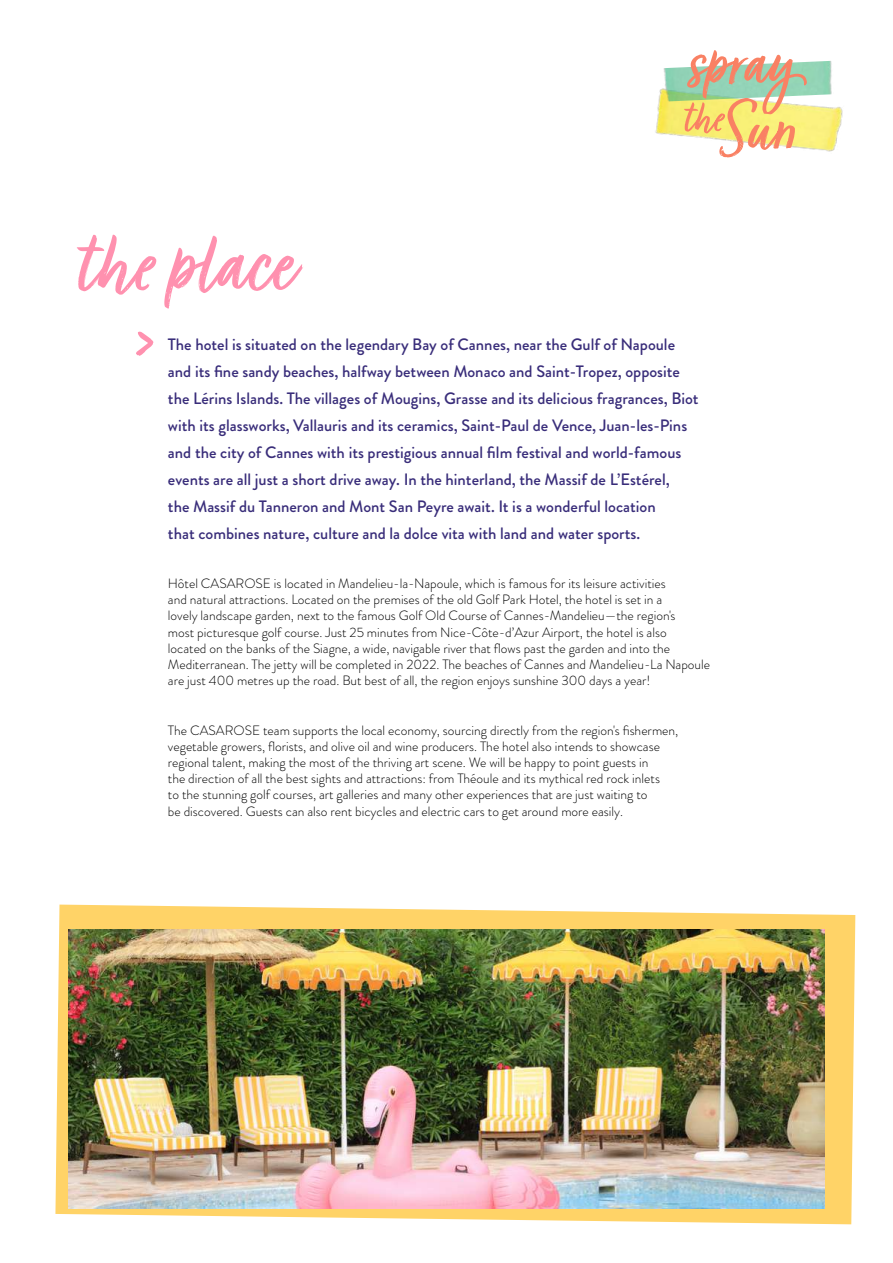
<style>
.page{position:relative;width:893px;height:1263px;background:#fff}
.page>*{position:absolute;margin:0;border:0;box-sizing:border-box;transform-origin:0 0}
.t1{font:97.2px "Turbinado Pro";color:#ff91af}
.t2{font:500 16.5px/27px "Brandon Grotesque";color:#392d7a}
.t3{font:300 13.5px/16.2px "Brandon Grotesque";color:#000}
</style>
<div class="page">
<img style="left:655px;top:102px;width:188px;height:56px">
<img style="left:658px;top:61px;width:174px;height:41px">
<svg style="left:684px;top:50px;width:123px;height:107px"></svg>
<svg style="left:55px;top:904px;width:800px;height:320px;fill:#ffd367"></svg>
<img style="left:68px;top:930px;width:757px;height:279px">
<h1 class="t1" style="left:75px;top:213px;width:217px;rotate:-1deg">the place</h1>
<p class="t2" style="left:168px;top:331px;width:532px">The hotel is situated on the legendary Bay of Cannes, near the Gulf of Napoule and its fine sandy beaches, halfway between Monaco and Saint-Tropez, opposite the Lérins Islands. The villages of Mougins, Grasse and its delicious fragrances, Biot with its glassworks, Vallauris and its ceramics, Saint-Paul de Vence, Juan-les-Pins and the city of Cannes with its prestigious annual film festival and world-famous events are all just a short drive away. In the hinterland, the Massif de L’Estérel,<br>the Massif du Tanneron and Mont San Peyre await. It is a wonderful location<br>that combines nature, culture and la dolce vita with land and water sports.</p>
<p class="t3" style="left:168px;top:575px;width:544px">Hôtel CASAROSE is located in Mandelieu-la-Napoule, which is famous for its leisure activities<br>and natural attractions. Located on the premises of the old Golf Park Hotel, the hotel is set in a<br>lovely landscape garden, next to the famous Golf Old Course of Cannes-Mandelieu—the region's<br>most picturesque golf course. Just 25 minutes from Nice-Côte-d’Azur Airport, the hotel is also<br>located on the banks of the Siagne, a wide, navigable river that flows past the garden and into the Mediterranean. The jetty will be completed in 2022. The beaches of Cannes and Mandelieu-La Napoule are just 400 metres up the road. But best of all, the region enjoys sunshine 300 days a year!</p>
<p class="t3" style="left:168px;top:722px;width:512px">The CASAROSE team supports the local economy, sourcing directly from the region's fishermen, vegetable growers, florists, and olive oil and wine producers. The hotel also intends to showcase regional talent, making the most of the thriving art scene. We will be happy to point guests in<br>the direction of all the best sights and attractions: from Théoule and its mythical red rock inlets<br>to the stunning golf courses, art galleries and many other experiences that are just waiting to<br>be discovered. Guests can also rent bicycles and electric cars to get around more easily.</p>
</div>
